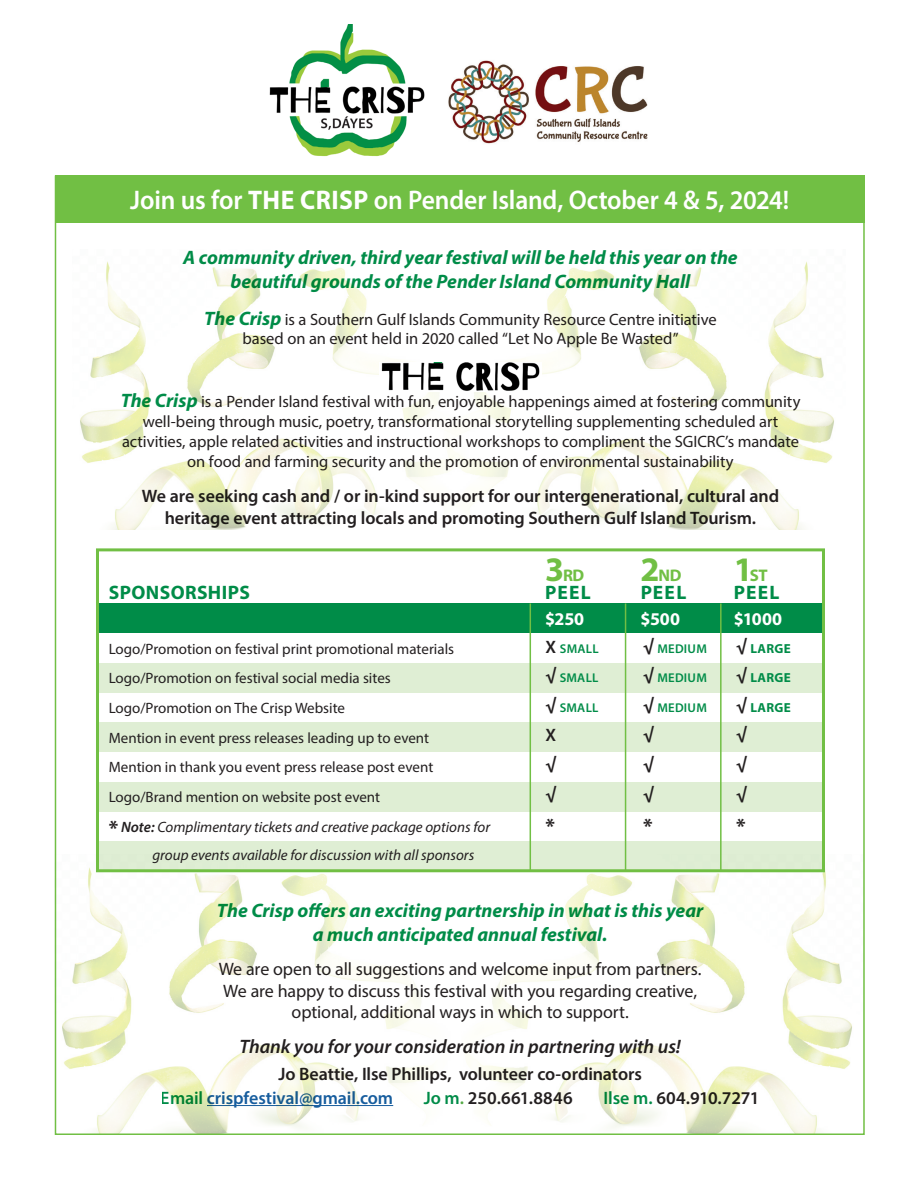
<style>
.page{position:relative;width:918px;height:1188px;background:#fff}
.page>*{position:absolute;margin:0;border:0;box-sizing:border-box;transform-origin:0 0}
.t1{font:600 27px "Myriad Pro";letter-spacing:-.005em;color:#fff;scale:.95 1}
.t2{font:700 21px "Myriad Pro";color:#231f20}
.t3{font:italic 700 19.5px/23.4px "Myriad Pro";color:#008c48;text-align:center}
.t4{font:italic 600 19.5px "Myriad Pro";letter-spacing:-.005em;color:#231f20}
.t5{font:700 19.5px "Myriad Pro";letter-spacing:.02em;color:#008c48}
.t6{font:600 18px/21.6px "Myriad Pro";letter-spacing:-.005em;color:#231f20;text-align:center}
.t7{font:18px/21.6px "Myriad Pro";letter-spacing:-.01em;color:#231f20;text-align:center}
.t8{font:700 18px "Myriad Pro";letter-spacing:-.005em;color:#fff}
.t9{font:700 18px "Myriad Pro";color:#231f20}
.t10{font:700 16.8px "Myriad Pro";color:#71bf44}
.t11{font:16.5px/19.8px "Myriad Pro";letter-spacing:-.005em;color:#231f20;text-align:center}
.t12{font:15px "Myriad Pro";color:#231f20}
.t13{font:italic 15px "Myriad Pro";color:#231f20}
.t14{font:700 13.2px "Myriad Pro";letter-spacing:.02em;color:#008c48}
.t15{font:600 12.75px "Myriad Pro";letter-spacing:.02em;color:#008c48}
.s1{font-weight:700}
.s2{font-weight:700;font-style:italic;font-size:19.5px;color:#008c48}
.s3{font-weight:700;font-style:normal;font-size:21px}
.s4{font-weight:600}
.s5{font-size:34.5px}
.s6{font-size:18px;color:#231f20}
.s7{font-weight:700;font-size:18px;color:#231f20}
.s8{color:#008c48}
.s9{color:#175d9e}
.s10{color:#54aa46}
</style>
<div class="page">
<img style="left:80px;top:261px;width:343px;height:268px">
<img style="left:423px;top:261px;width:411px;height:268px">
<img style="left:380px;top:363px;width:162px;height:29px">
<img style="left:62px;top:867px;width:379px;height:265px">
<img style="left:441px;top:869px;width:411px;height:263px">
<div style="left:98px;top:603px;width:725px;height:30px;background:#008c48"></div>
<div style="left:98px;top:663px;width:725px;height:30px;background:#dfeed4"></div>
<div style="left:98px;top:722px;width:725px;height:30px;background:#dfeed4"></div>
<div style="left:98px;top:782px;width:725px;height:29px;background:#dfeed4"></div>
<div style="left:98px;top:841px;width:725px;height:30px;background:#dfeed4"></div>
<hr style="left:530px;top:603px;width:1px;height:268px;background:#71bf44">
<hr style="left:625px;top:603px;width:1px;height:268px;background:#71bf44">
<hr style="left:720px;top:603px;width:2px;height:268px;background:#71bf44">
<div style="left:96px;top:548px;width:729px;height:324px;border:3px solid #71bf44"></div>
<hr style="left:207px;top:1105px;width:186px;height:1px;background:#175d9e">
<div style="left:55px;top:176px;width:810px;height:47px;background:#71bf44"></div>
<img style="left:269px;top:25px;width:156px;height:132px">
<img style="left:448px;top:60px;width:200px;height:84px">
<p class="t1" style="left:130px;top:183px;width:695px">Join us for <span class="s1">THE CRISP</span> on Pender Island, October 4 &amp; 5, 2024!</p>
<p class="t3" style="left:183px;top:245px;width:556px">A community driven, third year festival will be held this year on the beautiful grounds of the Pender Island Community Hall</p>
<p class="t11" style="left:204px;top:309px;width:514px"><span class="s2">The Crisp</span> is a Southern Gulf Islands Community Resource Centre initiative based on an event held in 2020 called “Let No Apple Be Wasted”</p>
<p class="t11" style="left:121px;top:392px;width:681px"><span class="s2">The Crisp</span> is a Pender Island festival with fun, enjoyable happenings aimed at fostering community well-being through music, poetry, transformational storytelling supplementing scheduled art activities, apple related activities and instructional workshops to compliment the SGICRC’s mandate on food and farming security and the promotion of environmental sustainability</p>
<p class="t6" style="left:142px;top:485px;width:639px">We are seeking cash and / or in-kind support for our intergenerational, cultural and heritage event attracting locals and promoting Southern Gulf Island Tourism.</p>
<p class="t5" style="left:109px;top:580px;width:143px">SPONSORSHIPS</p>
<p class="t12" style="left:109px;top:640px;width:347px">Logo/Promotion on festival print promotional materials</p>
<p class="t12" style="left:109px;top:669px;width:284px">Logo/Promotion on festival social media sites</p>
<p class="t12" style="left:109px;top:699px;width:238px">Logo/Promotion on The Crisp Website</p>
<p class="t12" style="left:109px;top:728px;width:322px">Mention in event press releases leading up to event</p>
<p class="t12" style="left:109px;top:758px;width:326px">Mention in thank you event press release post event</p>
<p class="t12" style="left:109px;top:788px;width:273px">Logo/Brand mention on website post event</p>
<p class="t13" style="left:109px;top:817px;width:383px"><span class="s3">*</span> <span class="s4">Note:</span> Complimentary tickets and creative package options for</p>
<p class="t13" style="left:152px;top:846px;width:323px">group events available for discussion with all sponsors</p>
<p class="t10" style="left:545px;top:565px;width:41px"><span class="s5">3</span>RD</p>
<p class="t5" style="left:545px;top:580px;width:47px">PEEL</p>
<p class="t8" style="left:545px;top:607px;width:41px">$250</p>
<p class="t15" style="left:545px;top:640px;width:55px"><span class="s6">X</span> SMALL</p>
<p class="t15" style="left:545px;top:670px;width:55px"><span class="s7">√</span> SMALL</p>
<p class="t15" style="left:545px;top:699px;width:55px"><span class="s7">√</span> SMALL</p>
<p class="t6" style="left:545px;top:724px;width:12px">X</p>
<p class="t9" style="left:545px;top:753px;width:12px">√</p>
<p class="t9" style="left:545px;top:783px;width:12px">√</p>
<p class="t2" style="left:545px;top:813px;width:11px">*</p>
<p class="t10" style="left:641px;top:565px;width:42px"><span class="s5">2</span>ND</p>
<p class="t5" style="left:641px;top:580px;width:47px">PEEL</p>
<p class="t8" style="left:641px;top:607px;width:41px">$500</p>
<p class="t15" style="left:643px;top:640px;width:65px"><span class="s7">√</span> MEDIUM</p>
<p class="t15" style="left:643px;top:670px;width:65px"><span class="s7">√</span> MEDIUM</p>
<p class="t15" style="left:643px;top:699px;width:65px"><span class="s7">√</span> MEDIUM</p>
<p class="t9" style="left:643px;top:724px;width:12px">√</p>
<p class="t9" style="left:643px;top:753px;width:12px">√</p>
<p class="t9" style="left:643px;top:783px;width:12px">√</p>
<p class="t2" style="left:643px;top:813px;width:11px">*</p>
<p class="t10" style="left:734px;top:565px;width:35px"><span class="s5">1</span>ST</p>
<p class="t5" style="left:734px;top:580px;width:47px">PEEL</p>
<p class="t8" style="left:734px;top:607px;width:50px">$1000</p>
<p class="t14" style="left:736px;top:640px;width:56px"><span class="s6">√</span> LARGE</p>
<p class="t14" style="left:736px;top:669px;width:56px"><span class="s6">√</span> LARGE</p>
<p class="t14" style="left:736px;top:699px;width:56px"><span class="s6">√</span> LARGE</p>
<p class="t9" style="left:736px;top:724px;width:12px">√</p>
<p class="t9" style="left:736px;top:753px;width:12px">√</p>
<p class="t9" style="left:736px;top:783px;width:12px">√</p>
<p class="t2" style="left:736px;top:813px;width:11px">*</p>
<p class="t3" style="left:217px;top:898px;width:488px">The Crisp offers an exciting partnership in what is this year a much anticipated annual festival.</p>
<p class="t7" style="left:219px;top:958px;width:484px">We are open to all suggestions and welcome input from partners.<br>We are happy to discuss this festival with you regarding creative, optional, additional ways in which to support.</p>
<p class="t4" style="left:239px;top:1034px;width:443px">Thank you for your consideration in partnering with us!</p>
<p class="t6" style="left:161px;top:1061px;width:483px;line-height:24px;text-align:left;text-indent:118px">Jo Beattie, Ilse Phillips, volunteer co-ordinators<br><span class="s8">Email</span> <span class="s9">crispfestival@gmail.com</span></p>
<p class="t6" style="left:424px;top:1086px;width:151px"><span class="s8">Jo m</span><span class="s10">.</span> 250.661.8846</p>
<p class="t6" style="left:604px;top:1086px;width:157px"><span class="s8">Ilse m.</span> 604.910.7271</p>
</div>
